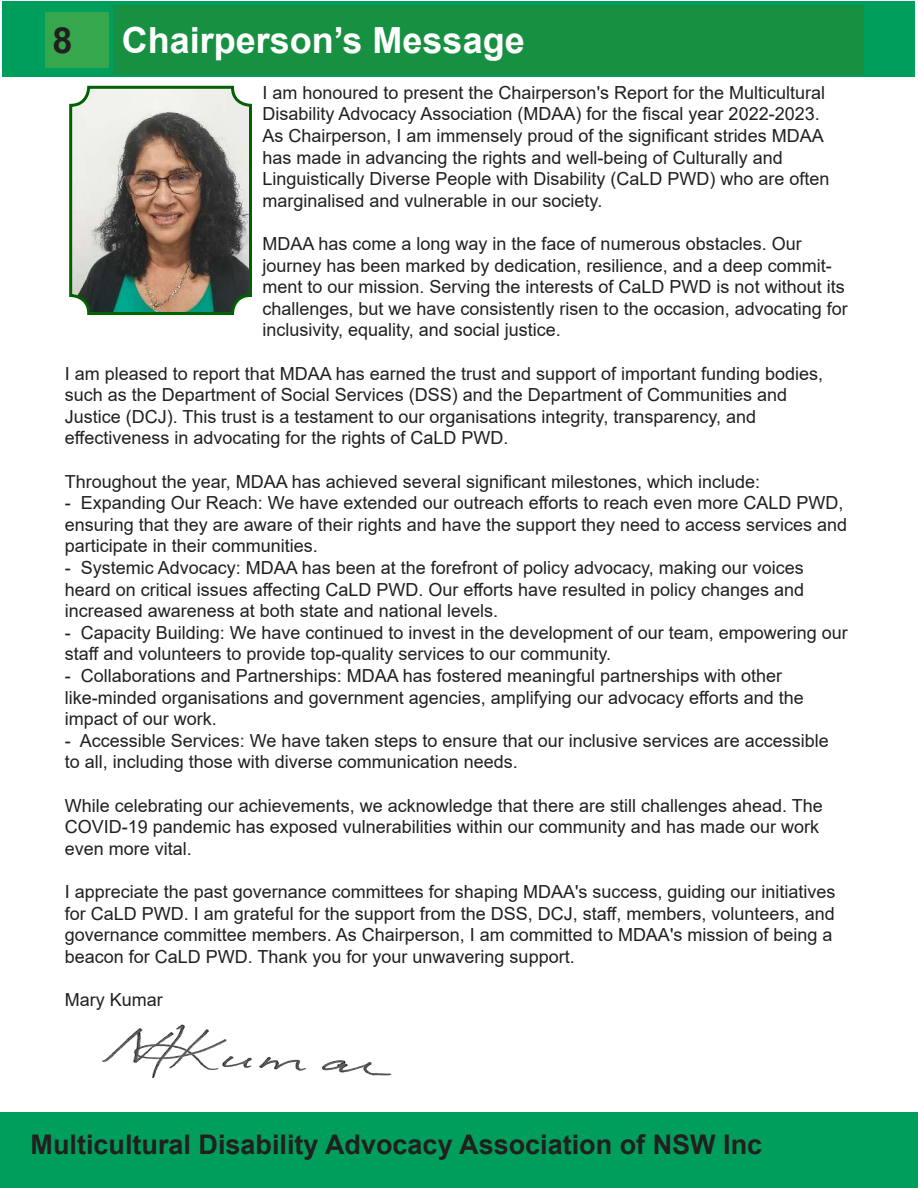
<style>
.page{position:relative;width:918px;height:1188px;background:#fff}
.page>*{position:absolute;margin:0;border:0;box-sizing:border-box;transform-origin:0 0}
.t1{font:700 36px "Arial";color:#fff}
.t2{font:700 36px "Arial";color:#221f1f}
.t3{font:700 27px "Arial";color:#221f1f}
.t4{font:18px/21.6px "Arial";color:#221f1f}
</style>
<div class="page">
<div style="left:2px;top:2px;width:912px;height:75px;background:#009e5c"></div>
<div style="left:45px;top:12px;width:63px;height:55px;background:#36a74c"></div>
<div style="left:0;top:1112px;width:918px;height:76px;background:#009e5c"></div>
<div style="left:113px;top:5px;width:751px;height:69px;background:#179041"></div>
<img style="left:73px;top:90px;width:175px;height:221px">
<div style="left:69px;top:86px;width:183px;height:229px;border:3px solid #006100;border-radius:18px"></div>
<img style="left:101px;top:1024px;width:291px;height:54px">
<h1 class="t2" style="left:52px;top:26px;width:22px">8</h1>
<h1 class="t1" style="left:122px;top:27px;width:404px">Chairperson’s Message</h1>
<p class="t4" style="left:262px;top:83px;width:569px">I am honoured to present the Chairperson's Report for the Multicultural Disability Advocacy Association (MDAA) for the 昀椀scal year 2022-2023.<br>As Chairperson, I am immensely proud of the signi昀椀cant strides MDAA has made in advancing the rights and well-being of Culturally and Linguistically Diverse People with Disability (CaLD PWD) who are often marginalised and vulnerable in our society.</p>
<p class="t4" style="left:262px;top:234px;width:587px">MDAA has come a long way in the face of numerous obstacles. Our journey has been marked by dedication, resilience, and a deep commit&shy;ment to our mission. Serving the interests of CaLD PWD is not without its challenges, but we have consistently risen to the occasion, advocating for inclusivity, equality, and social justice.</p>
<p class="t4" style="left:65px;top:364px;width:760px">I am pleased to report that MDAA has earned the trust and support of important funding bodies, such as the Department of Social Services (DSS) and the Department of Communities and Justice (DCJ). This trust is a testament to our organisations integrity, transparency, and<br>e昀昀ectiveness in advocating for the rights of CaLD PWD.</p>
<p class="t4" style="left:65px;top:470px;width:697px">Throughout the year, MDAA has achieved several signi昀椀cant milestones, which include:</p>
<p class="t4" style="left:65px;top:492px;width:784px">- Expanding Our Reach: We have extended our outreach e昀昀orts to reach even more CALD PWD, ensuring that they are aware of their rights and have the support they need to access services and participate in their communities.</p>
<p class="t4" style="left:65px;top:558px;width:741px;text-align:justify">- Systemic Advocacy: MDAA has been at the forefront of policy advocacy, making our voices heard on critical issues a昀昀ecting CaLD PWD. Our e昀昀orts have resulted in policy changes and increased awareness at both state and national levels.</p>
<p class="t4" style="left:65px;top:623px;width:784px">- Capacity Building: We have continued to invest in the development of our team, empowering our sta昀昀 and volunteers to provide top-quality services to our community.</p>
<p class="t4" style="left:65px;top:666px;width:740px">- Collaborations and Partnerships: MDAA has fostered meaningful partnerships with other like-minded organisations and government agencies, amplifying our advocacy e昀昀orts and the impact of our work.</p>
<p class="t4" style="left:65px;top:731px;width:765px">- Accessible Services: We have taken steps to ensure that our inclusive services are accessible to all, including those with diverse communication needs.</p>
<p class="t4" style="left:65px;top:796px;width:760px">While celebrating our achievements, we acknowledge that there are still challenges ahead. The<br>COVID-19 pandemic has exposed vulnerabilities within our community and has made our work even more vital.</p>
<p class="t4" style="left:65px;top:882px;width:772px">I appreciate the past governance committees for shaping MDAA's success, guiding our initiatives for CaLD PWD. I am grateful for the support from the DSS, DCJ, sta昀昀, members, volunteers, and governance committee members. As Chairperson, I am committed to MDAA's mission of being a beacon for CaLD PWD. Thank you for your unwavering support.</p>
<p class="t4" style="left:65px;top:990px;width:100px">Mary Kumar</p>
<h2 class="t3" style="left:31px;top:1134px;width:733px">Multicultural Disability Advocacy Association of NSW Inc</h2>
</div>
